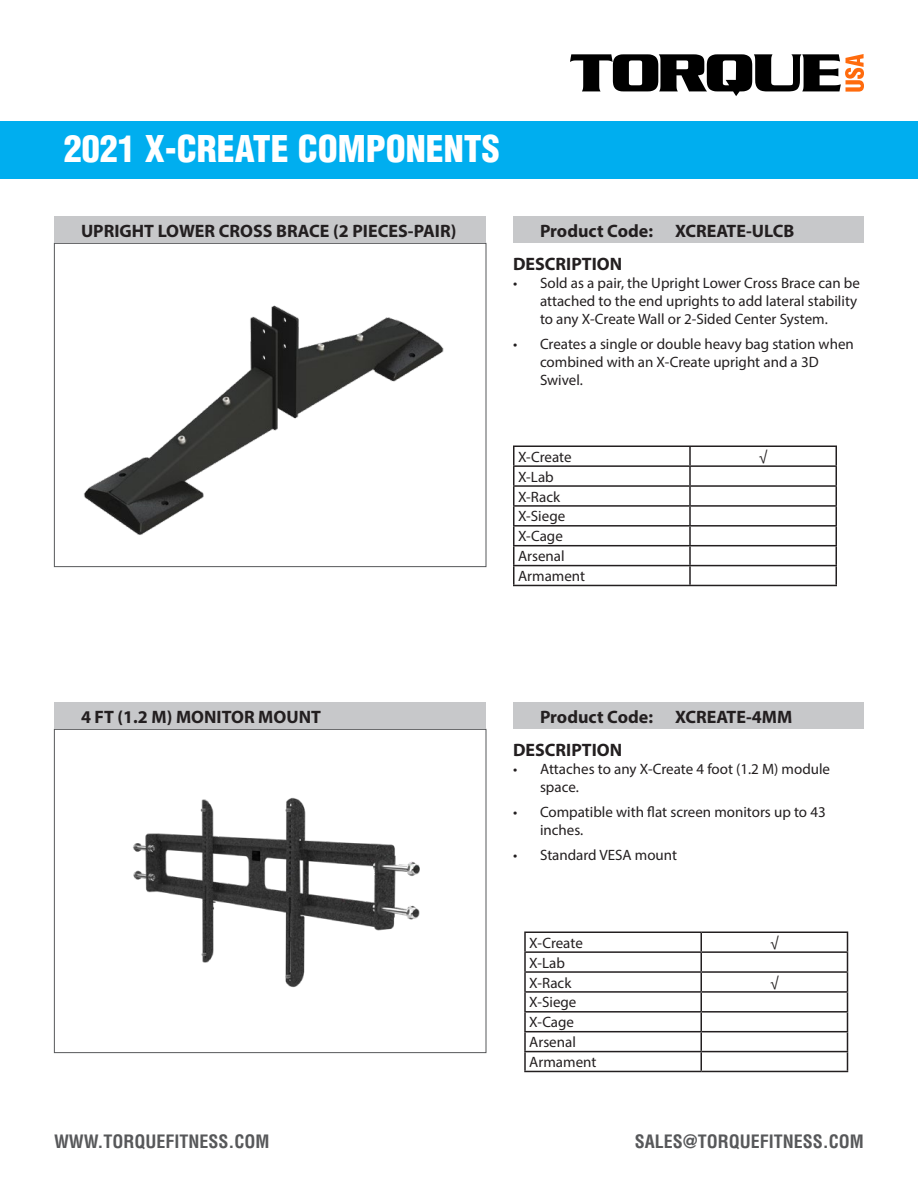
<style>
.page{position:relative;width:918px;height:1188px;background:#fff}
.page>*{position:absolute;margin:0;border:0;box-sizing:border-box;transform-origin:0 0}
.t1{font:900 condensed 36px "Helvetica LT Std";color:#fff}
.t2{font:700 18px "Myriad Pro";color:#231f20}
.t3{font:700 condensed 18px "Helvetica LT Std";color:#57585a}
.t4{font:15px/18px "Myriad Pro";color:#231f20}
</style>
<div class="page">
<div style="left:0;top:122px;width:918px;height:57px;background:#00aeef"></div>
<svg style="left:570px;top:54px;width:294px;height:42px"></svg>
<hr style="left:524px;top:932px;width:177px;height:1px;background:#231f20">
<hr style="left:701px;top:932px;width:147px;height:1px;background:#231f20">
<hr style="left:524px;top:951px;width:177px;height:2px;background:#231f20">
<hr style="left:701px;top:951px;width:147px;height:2px;background:#231f20">
<hr style="left:524px;top:971px;width:177px;height:2px;background:#231f20">
<hr style="left:701px;top:971px;width:147px;height:2px;background:#231f20">
<hr style="left:524px;top:991px;width:177px;height:2px;background:#231f20">
<hr style="left:701px;top:991px;width:147px;height:2px;background:#231f20">
<hr style="left:524px;top:1011px;width:177px;height:2px;background:#231f20">
<hr style="left:701px;top:1011px;width:147px;height:2px;background:#231f20">
<hr style="left:524px;top:1031px;width:177px;height:1px;background:#231f20">
<hr style="left:701px;top:1031px;width:147px;height:1px;background:#231f20">
<hr style="left:524px;top:1051px;width:177px;height:1px;background:#231f20">
<svg style="left:524px;top:933px;width:2px;height:138px"></svg>
<hr style="left:701px;top:1051px;width:147px;height:1px;background:#231f20">
<svg style="left:701px;top:933px;width:1px;height:138px"></svg>
<svg style="left:847px;top:933px;width:1px;height:138px"></svg>
<hr style="left:524px;top:1071px;width:177px;height:1px;background:#231f20">
<hr style="left:701px;top:1071px;width:147px;height:1px;background:#231f20">
<img style="left:133px;top:797px;width:287px;height:191px">
<div style="left:54px;top:729px;width:432px;height:324px;border:1px solid #57585a"></div>
<div style="left:54px;top:702px;width:432px;height:27px;background:#c7c8ca"></div>
<div style="left:513px;top:702px;width:351px;height:27px;background:#c7c8ca"></div>
<img style="left:83px;top:305px;width:361px;height:230px">
<div style="left:54px;top:243px;width:432px;height:324px;border:1px solid #57585a"></div>
<hr style="left:513px;top:446px;width:177px;height:1px;background:#231f20">
<hr style="left:690px;top:446px;width:147px;height:1px;background:#231f20">
<hr style="left:513px;top:465px;width:177px;height:2px;background:#231f20">
<hr style="left:690px;top:465px;width:147px;height:2px;background:#231f20">
<hr style="left:513px;top:485px;width:177px;height:2px;background:#231f20">
<hr style="left:690px;top:485px;width:147px;height:2px;background:#231f20">
<hr style="left:513px;top:505px;width:177px;height:2px;background:#231f20">
<hr style="left:690px;top:505px;width:147px;height:2px;background:#231f20">
<hr style="left:513px;top:525px;width:177px;height:2px;background:#231f20">
<hr style="left:690px;top:525px;width:147px;height:2px;background:#231f20">
<hr style="left:513px;top:545px;width:177px;height:1px;background:#231f20">
<hr style="left:690px;top:545px;width:147px;height:1px;background:#231f20">
<hr style="left:513px;top:565px;width:177px;height:1px;background:#231f20">
<svg style="left:513px;top:447px;width:1px;height:138px"></svg>
<hr style="left:690px;top:565px;width:147px;height:1px;background:#231f20">
<svg style="left:689px;top:447px;width:2px;height:138px"></svg>
<svg style="left:836px;top:447px;width:1px;height:138px"></svg>
<hr style="left:513px;top:585px;width:177px;height:1px;background:#231f20">
<hr style="left:690px;top:585px;width:147px;height:1px;background:#231f20">
<div style="left:54px;top:216px;width:432px;height:27px;background:#c7c8ca"></div>
<div style="left:513px;top:216px;width:351px;height:27px;background:#c7c8ca"></div>
<h1 class="t1" style="left:64px;top:126px;width:438px">2021 X-CREATE COMPONENTS</h1>
<p class="t2" style="left:81px;top:219px;width:377px">UPRIGHT LOWER CROSS BRACE (2 PIECES-PAIR)</p>
<p class="t2" style="left:540px;top:219px;width:256px">Product Code: XCREATE-ULCB</p>
<p class="t2" style="left:513px;top:252px;width:111px">DESCRIPTION</p>
<p class="t4" style="left:540px;top:274px;width:322px;text-indent:-27px">• Sold as a pair, the Upright Lower Cross Brace can be attached to the end uprights to add lateral stability to any X-Create Wall or 2-Sided Center System.</p>
<p class="t4" style="left:540px;top:334px;width:315px;text-indent:-27px">• Creates a single or double heavy bag station when combined with an X-Create upright and a 3D<br>Swivel.</p>
<p class="t4" style="left:518px;top:448px;width:55px">X-Create</p>
<p class="t4" style="left:759px;top:448px;width:10px">√</p>
<p class="t4" style="left:518px;top:467px;width:37px">X-Lab</p>
<p class="t4" style="left:518px;top:487px;width:44px">X-Rack</p>
<p class="t4" style="left:518px;top:507px;width:49px">X-Siege</p>
<p class="t4" style="left:518px;top:527px;width:46px">X-Cage</p>
<p class="t4" style="left:518px;top:547px;width:48px">Arsenal</p>
<p class="t4" style="left:518px;top:567px;width:69px">Armament</p>
<p class="t2" style="left:81px;top:705px;width:242px">4 FT (1.2 M) MONITOR MOUNT</p>
<p class="t2" style="left:540px;top:705px;width:254px">Product Code: XCREATE-4MM</p>
<p class="t2" style="left:513px;top:738px;width:111px">DESCRIPTION</p>
<p class="t4" style="left:540px;top:760px;width:292px;text-indent:-27px">• Attaches to any X-Create 4 foot (1.2 M) module space.</p>
<p class="t4" style="left:540px;top:802px;width:287px;text-indent:-27px">• Compatible with flat screen monitors up to 43 inches.</p>
<p class="t4" style="left:513px;top:845px;width:166px">• Standard VESA mount</p>
<p class="t4" style="left:529px;top:934px;width:55px">X-Create</p>
<p class="t4" style="left:770px;top:934px;width:10px">√</p>
<p class="t4" style="left:529px;top:953px;width:37px">X-Lab</p>
<p class="t4" style="left:529px;top:973px;width:44px">X-Rack</p>
<p class="t4" style="left:770px;top:973px;width:10px">√</p>
<p class="t4" style="left:529px;top:993px;width:49px">X-Siege</p>
<p class="t4" style="left:529px;top:1013px;width:46px">X-Cage</p>
<p class="t4" style="left:529px;top:1033px;width:48px">Arsenal</p>
<p class="t4" style="left:529px;top:1053px;width:69px">Armament</p>
<p class="t3" style="left:54px;top:1130px;width:217px">WWW.TORQUEFITNESS.COM</p>
<p class="t3" style="left:635px;top:1130px;width:231px">SALES@TORQUEFITNESS.COM</p>
</div>
